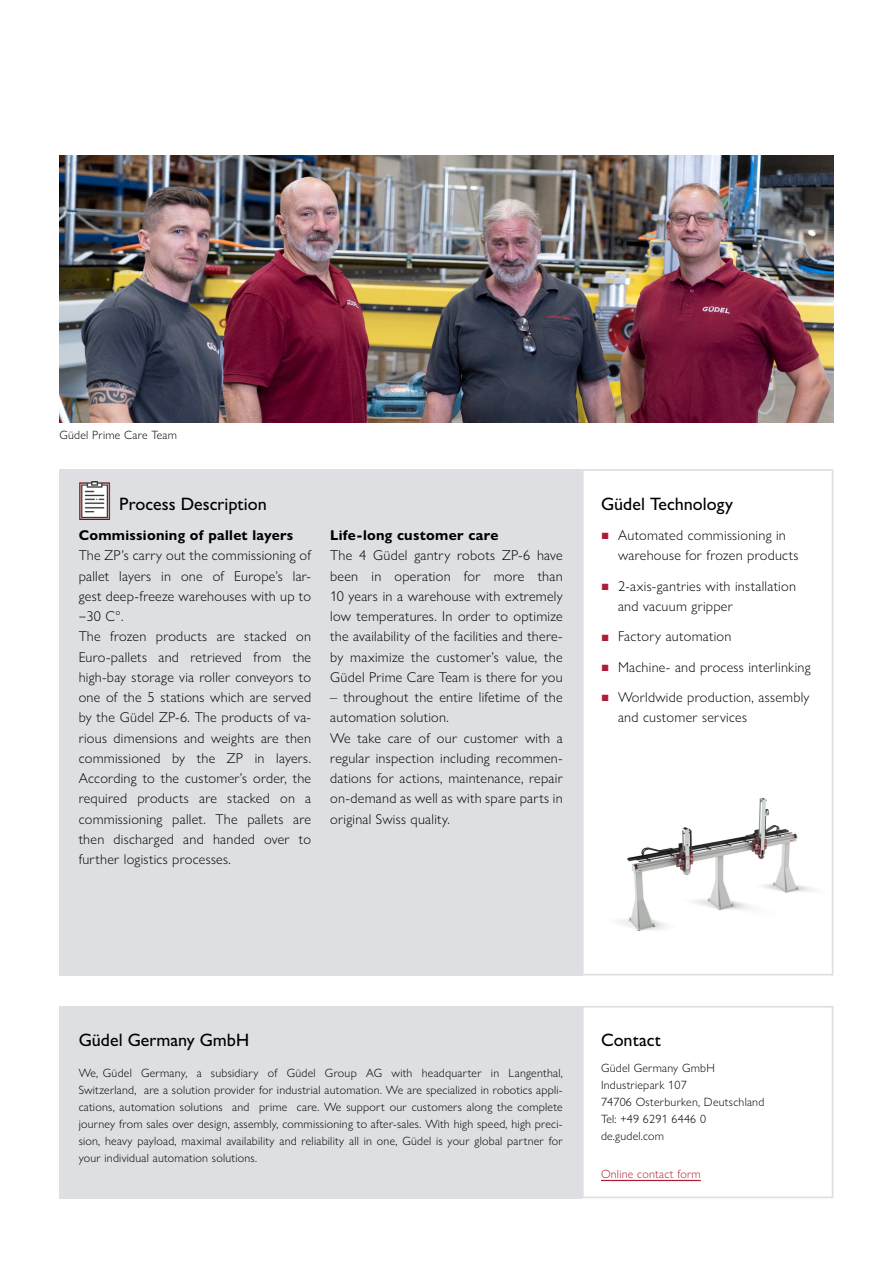
<style>
.page{position:relative;width:893px;height:1263px;background:#fff}
.page>*{position:absolute;margin:0;border:0;box-sizing:border-box;transform-origin:0 0}
.t1{font:500 18px "Gill Sans Nova";color:#000}
.t2{font:300 14.25px/20.2px "Gill Sans Nova";letter-spacing:.02em;color:#000}
.t3{font:700 14.25px "Gill Sans Nova";letter-spacing:.02em;color:#000}
.t4{font:300 12px/17px "Gill Sans Nova";letter-spacing:.02em;color:#000;text-align:justify}
.t5{font:300 12px "Gill Sans Nova";letter-spacing:.02em;color:#af1d35}
.s1{font-family:"Arial";font-weight:400;font-size:13.5px;color:#af1d35}
</style>
<div class="page">
<img style="left:60px;top:155px;width:773px;height:267px">
<img style="left:619px;top:798px;width:194px;height:133px">
<div style="left:582px;top:469px;width:251px;height:506px;border:2px solid #dddfe2"></div>
<div style="left:60px;top:1006px;width:522px;height:192px;background:#dddfe2"></div>
<div style="left:60px;top:469px;width:522px;height:506px;background:#dddfe2"></div>
<img style="left:79px;top:482px;width:31px;height:37px">
<hr style="left:601px;top:1180px;width:100px;height:1px;background:#af1d35">
<div style="left:582px;top:1006px;width:251px;height:192px;border:2px solid #dddfe2"></div>
<p class="t4" style="left:60px;top:426px;width:119px">Güdel Prime Care Team</p>
<p class="t1" style="left:119px;top:493px;width:149px">Process Description</p>
<p class="t3" style="left:79px;top:526px;width:216px">Commissioning of pallet layers</p>
<p class="t2" style="left:79px;top:545px;width:234px">The ZP’s carry out the commissioning of pallet layers in one of Europe’s lar&shy;gest deep-freeze warehouses with up to −30 C°.<br>The frozen products are stacked on Euro-pallets and retrieved from the high-bay storage via roller conveyors to one of the 5 stations which are served by the Güdel ZP-6. The products of va&shy;rious dimensions and weights are then commissioned by the ZP in layers.<br>According to the customer’s order, the required products are stacked on a commissioning pallet. The pallets are then discharged and handed over to further logistics processes.</p>
<p class="t3" style="left:330px;top:526px;width:170px">Life-long customer care</p>
<p class="t2" style="left:330px;top:545px;width:234px;text-align:justify">The 4 Güdel gantry robots ZP-6 have been in operation for more than 10 years in a warehouse with extremely low temperatures. In order to optimize the availability of the facilities and there&shy;by maximize the customer’s value, the Güdel Prime Care Team is there for you</p>
<p class="t2" style="left:330px;top:687px;width:234px">– throughout the entire lifetime of the automation solution.<br>We take care of our customer with a regular inspection including recommen&shy;dations for actions, maintenance, repair on-demand as well as with spare parts in original Swiss quality.</p>
<p class="t1" style="left:601px;top:493px;width:133px">Güdel Technology</p>
<p class="t2" style="left:618px;top:525px;width:182px;text-indent:-17px"><span class="s1">■</span> Automated commissioning in warehouse for frozen products</p>
<p class="t2" style="left:618px;top:576px;width:179px;text-indent:-17px"><span class="s1">■</span> 2-axis-gantries with installation and vacuum gripper</p>
<p class="t2" style="left:601px;top:626px;width:132px"><span class="s1">■</span> Factory automation</p>
<p class="t2" style="left:601px;top:657px;width:211px"><span class="s1">■</span> Machine- and process interlinking</p>
<p class="t2" style="left:618px;top:687px;width:193px;text-indent:-17px"><span class="s1">■</span> Worldwide production, assembly and customer services</p>
<p class="t1" style="left:79px;top:1029px;width:172px">Güdel Germany GmbH</p>
<p class="t4" style="left:79px;top:1064px;width:486px">We, Güdel Germany, a subsidiary of Güdel Group AG with headquarter in Langenthal, Switzerland, are a solution provider for industrial automation. We are specialized in robotics appli&shy;cations, automation solutions and prime care. We support our customers along the complete journey from sales over design, assembly, commissioning to after-sales. With high speed, high preci&shy;sion, heavy payload, maximal availability and reliability all in one, Güdel is your global partner for your individual automation solutions.</p>
<p class="t1" style="left:601px;top:1029px;width:62px">Contact</p>
<p class="t4" style="left:601px;top:1059px;width:165px;text-align:left">Güdel Germany GmbH<br>Industriepark 107<br>74706 Osterburken, Deutschland<br>Tel: +49 6291 6446 0 de.gudel.com</p>
<p class="t5" style="left:601px;top:1167px;width:101px">Online contact form</p>
</div>
